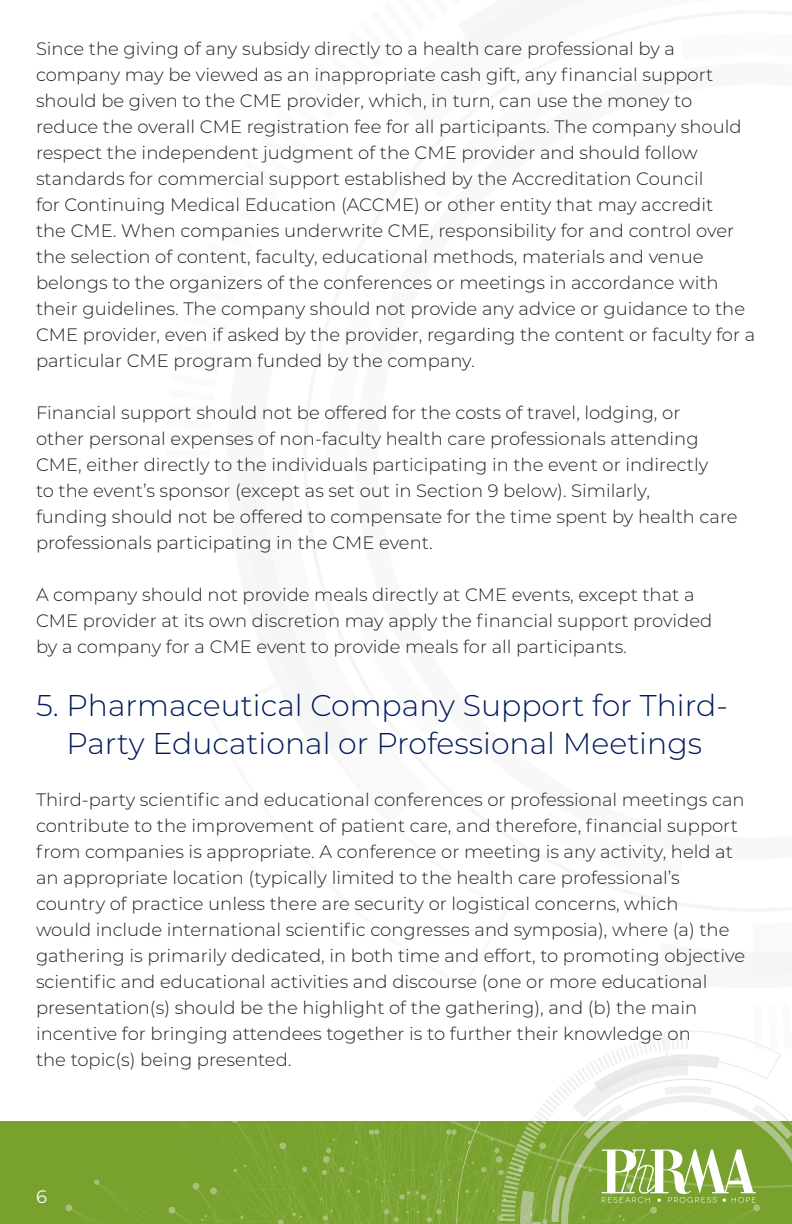
<style>
.page{position:relative;width:792px;height:1224px;background:#fff}
.page>*{position:absolute;margin:0;border:0;box-sizing:border-box;transform-origin:0 0}
.t1{font:300 30px/37.6px "Montserrat";color:#011b5d;text-align:center}
.t2{font:300 18px/26px "Montserrat";color:#231f20}
.t3{font:18px "Montserrat";color:#fff}
</style>
<div class="page">
<div style="left:0;top:1121px;width:169px;height:103px;background:#78a22d"></div>
<div style="left:27px;top:1121px;width:142px;height:67px;background:#78a22d"></div>
<svg style="left:169px;top:1030px;width:623px;height:194px"></svg>
<p class="t2" style="left:36px;top:35px;width:721px">Since the giving of any subsidy directly to a health care professional by a company may be viewed as an inappropriate cash gift, any financial support should be given to the CME provider, which, in turn, can use the money to reduce the overall CME registration fee for all participants. The company should respect the independent judgment of the CME provider and should follow standards for commercial support established by the Accreditation Council<br>for Continuing Medical Education (ACCME) or other entity that may accredit<br>the CME. When companies underwrite CME, responsibility for and control over the selection of content, faculty, educational methods, materials and venue belongs to the organizers of the conferences or meetings in accordance with their guidelines. The company should not provide any advice or guidance to the CME provider, even if asked by the provider, regarding the content or faculty for a particular CME program funded by the company.</p>
<p class="t2" style="left:36px;top:399px;width:646px">Financial support should not be offered for the costs of travel, lodging, or</p>
<p class="t2" style="left:36px;top:425px;width:664px">other personal expenses of non-faculty health care professionals attending</p>
<p class="t2" style="left:36px;top:451px;width:674px">CME, either directly to the individuals participating in the event or indirectly</p>
<p class="t2" style="left:36px;top:477px;width:616px">to the event’s sponsor (except as set out in Section 9 below). Similarly,</p>
<p class="t2" style="left:36px;top:503px;width:703px">funding should not be offered to compensate for the time spent by health care</p>
<p class="t2" style="left:36px;top:529px;width:398px">professionals participating in the CME event.</p>
<p class="t2" style="left:36px;top:581px;width:660px">A company should not provide meals directly at CME events, except that a</p>
<p class="t2" style="left:36px;top:607px;width:678px">CME provider at its own discretion may apply the financial support provided</p>
<p class="t2" style="left:36px;top:633px;width:592px">by a company for a CME event to provide meals for all participants.</p>
<p class="t1" style="left:36px;top:686px;width:693px">5. Pharmaceutical Company Support for Third-<br>Party Educational or Professional Meetings</p>
<p class="t2" style="left:36px;top:786px;width:710px">Third-party scientific and educational conferences or professional meetings can</p>
<p class="t2" style="left:36px;top:812px;width:703px">contribute to the improvement of patient care, and therefore, financial support</p>
<p class="t2" style="left:36px;top:838px;width:698px">from companies is appropriate. A conference or meeting is any activity, held at</p>
<p class="t2" style="left:36px;top:864px;width:711px">an appropriate location (typically limited to the health care professional’s country of practice unless there are security or logistical concerns, which<br>would include international scientific congresses and symposia), where (a) the gathering is primarily dedicated, in both time and effort, to promoting objective scientific and educational activities and discourse (one or more educational presentation(s) should be the highlight of the gathering), and (b) the main incentive for bringing attendees together is to further their knowledge on</p>
<p class="t2" style="left:36px;top:1046px;width:257px">the topic(s) being presented.</p>
<p class="t3" style="left:36px;top:1184px;width:12px">6</p>
</div>
